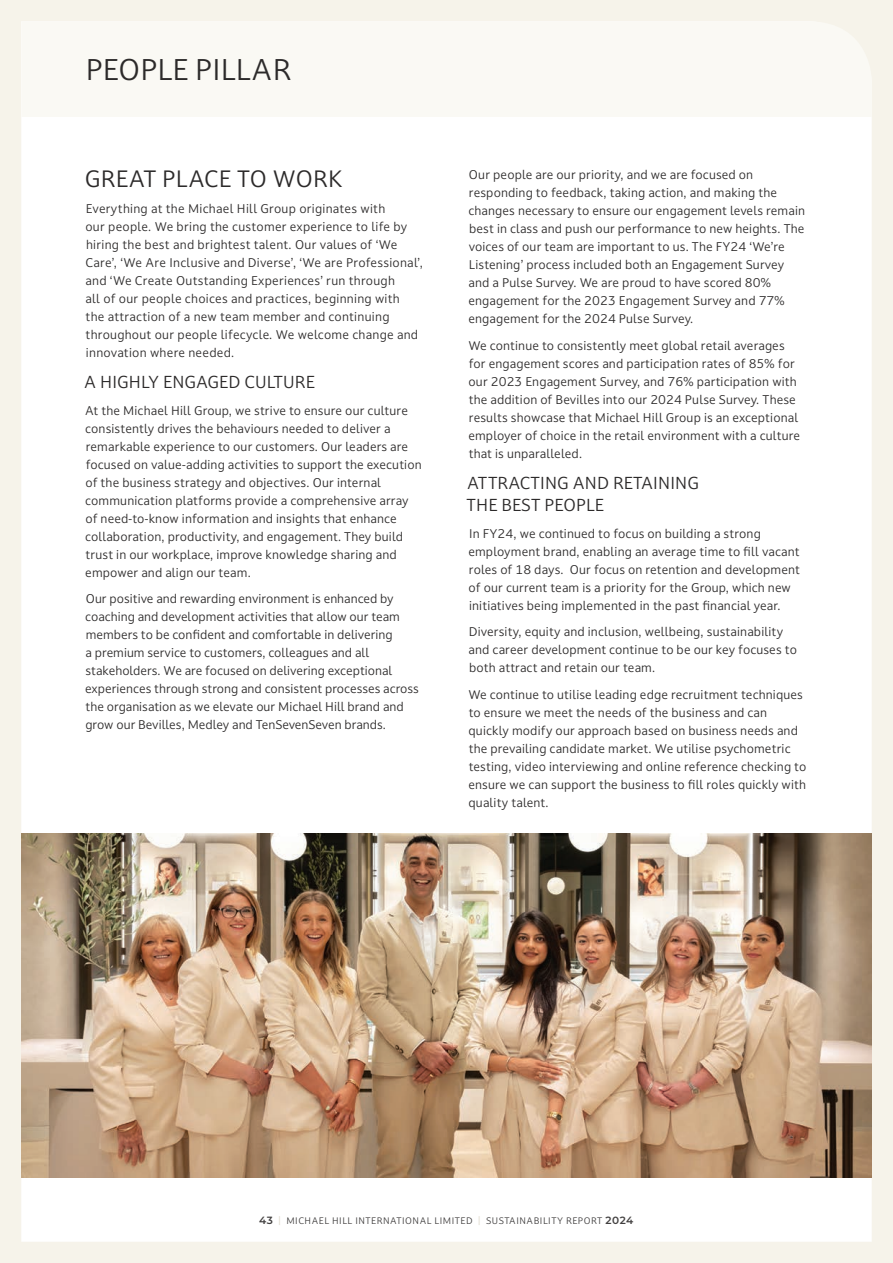
<style>
.page{position:relative;width:893px;height:1263px;background:#f6f3ea}
.page>*{position:absolute;margin:0;border:0;box-sizing:border-box;transform-origin:0 0}
.t1{font:28.5px "Darkmode Darkmode On";color:#2c2a2a}
.t2{font:22.5px "Darkmode Darkmode On";letter-spacing:.01em;color:#2c2a2a}
.t3{font:16.5px/22.5px "Darkmode Darkmode On";color:#2c2a2a}
.t4{font:12px/18px "Darkmode Darkmode On";letter-spacing:.01em;color:#2c2a2a}
.t5{font:9px "Darkmode Darkmode On";letter-spacing:.05em;color:#424040}
.s1{font-family:"Montserrat";font-weight:600;font-size:10.5px}
</style>
<div class="page">
<div style="left:21px;top:22px;width:851px;height:1220px;background:#fff"></div>
<div style="left:22px;top:21px;width:850px;height:96px;background:#faf9f4"></div>
<img style="left:21px;top:833px;width:851px;height:345px">
<h1 class="t1" style="left:86px;top:50px;width:207px">PEOPLE PILLAR</h1>
<h2 class="t2" style="left:85px;top:163px;width:260px">GREAT PLACE TO WORK</h2>
<p class="t4" style="left:85px;top:200px;width:339px">Everything at the Michael Hill Group originates with<br>our people. We bring the customer experience to life by hiring the best and brightest talent. Our values of ‘We Care’, ‘We Are Inclusive and Diverse’, ‘We are Professional’, and ‘We Create Outstanding Experiences’ run through<br>all of our people choices and practices, beginning with<br>the attraction of a new team member and continuing throughout our people lifecycle. We welcome change and innovation where needed.</p>
<h3 class="t3" style="left:84px;top:371px;width:232px">A HIGHLY ENGAGED CULTURE</h3>
<p class="t4" style="left:85px;top:401px;width:338px">At the Michael Hill Group, we strive to ensure our culture consistently drives the behaviours needed to deliver a remarkable experience to our customers. Our leaders are focused on value-adding activities to support the execution of the business strategy and objectives. Our internal communication platforms provide a comprehensive array of need-to-know information and insights that enhance collaboration, productivity, and engagement. They build trust in our workplace, improve knowledge sharing and empower and align our team.</p>
<p class="t4" style="left:85px;top:590px;width:335px">Our positive and rewarding environment is enhanced by coaching and development activities that allow our team members to be confident and comfortable in delivering<br>a premium service to customers, colleagues and all stakeholders. We are focused on delivering exceptional experiences through strong and consistent processes across the organisation as we elevate our Michael Hill brand and grow our Bevilles, Medley and TenSevenSeven brands.</p>
<p class="t4" style="left:468px;top:165px;width:338px">Our people are our priority, and we are focused on responding to feedback, taking action, and making the changes necessary to ensure our engagement levels remain best in class and push our performance to new heights. The voices of our team are important to us. The FY24 ‘We’re Listening’ process included both an Engagement Survey and a Pulse Survey. We are proud to have scored 80% engagement for the 2023 Engagement Survey and 77% engagement for the 2024 Pulse Survey.</p>
<p class="t4" style="left:468px;top:336px;width:333px">We continue to consistently meet global retail averages for engagement scores and participation rates of 85% for our 2023 Engagement Survey, and 76% participation with the addition of Bevilles into our 2024 Pulse Survey. These results showcase that Michael Hill Group is an exceptional employer of choice in the retail environment with a culture that is unparalleled.</p>
<h3 class="t3" style="left:467px;top:471px;width:234px">ATTRACTING AND RETAINING<br>THE BEST PEOPLE</h3>
<p class="t4" style="left:468px;top:524px;width:333px">In FY24, we continued to focus on building a strong employment brand, enabling an average time to fill vacant roles of 18 days. Our focus on retention and development of our current team is a priority for the Group, which new initiatives being implemented in the past financial year.</p>
<p class="t4" style="left:469px;top:622px;width:330px">Diversity, equity and inclusion, wellbeing, sustainability and career development continue to be our key focuses to both attract and retain our team.</p>
<p class="t4" style="left:468px;top:685px;width:339px">We continue to utilise leading edge recruitment techniques to ensure we meet the needs of the business and can quickly modify our approach based on business needs and the prevailing candidate market. We utilise psychometric testing, video interviewing and online reference checking to ensure we can support the business to fill roles quickly with quality talent.</p>
<p class="t5" style="left:259px;top:1214px;width:376px"><span class="s1">43</span> <sup>|</sup> MICHAEL HILL INTERNATIONAL LIMITED <sup>|</sup> SUSTAINABILITY REPORT <span class="s1">2024</span></p>
</div>
